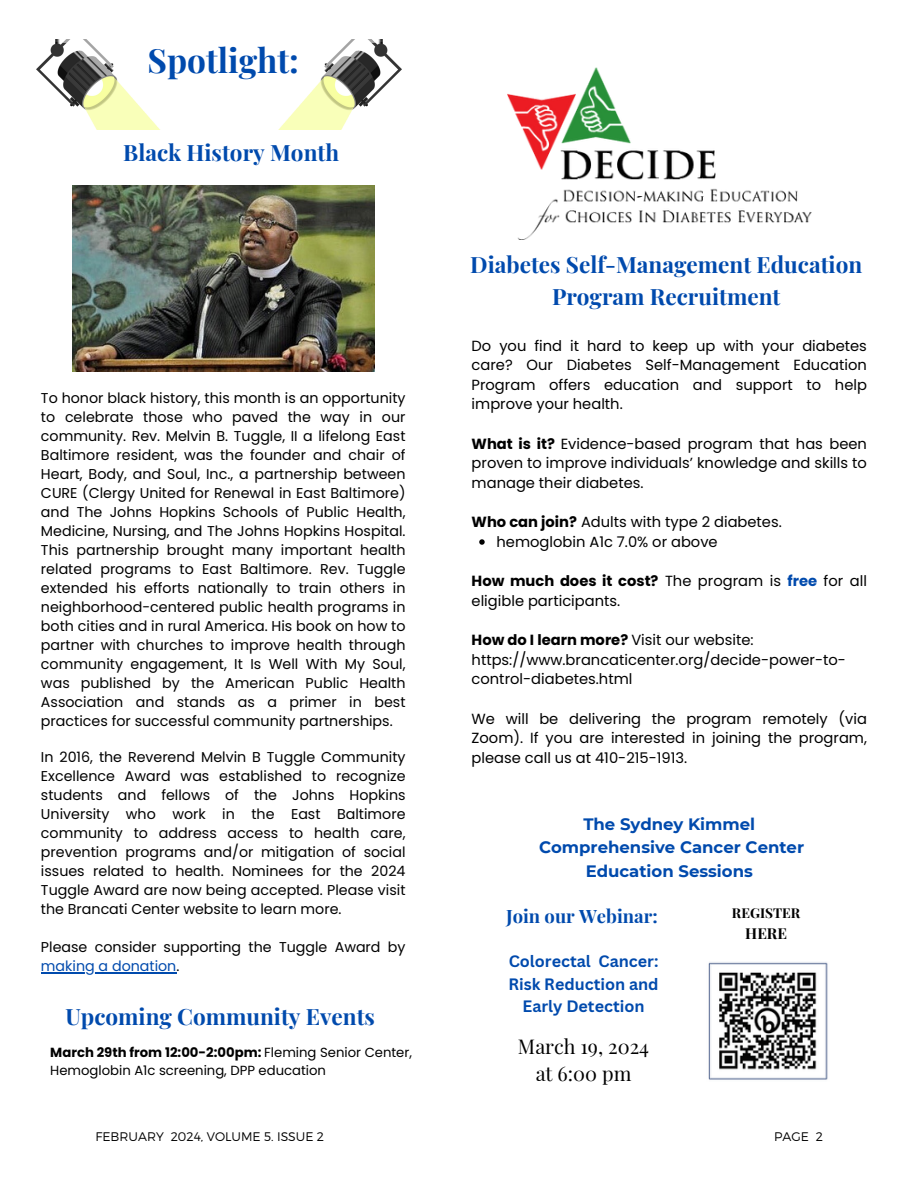
<style>
.page{position:relative;width:918px;height:1188px;background:#fff}
.page>*{position:absolute;margin:0;border:0;box-sizing:border-box;transform-origin:0 0}
.t1{font:700 33.45px "Playfair Display";color:#004aad}
.t2{font:700 22.5px/31.5px "Playfair Display";color:#004aad;text-align:center}
.t3{font:19.95px/27px "Playfair Display";color:#000;text-align:center}
.t4{font:700 18.45px "Playfair Display";color:#004aad}
.t5{font:700 16.5px/23.7px "Montserrat";color:#004aad;text-align:center}
.t6{font:700 16.05px/22.5px "Canva Sans";color:#004aad;text-align:center}
.t7{font:700 15.15px "Playfair Display";color:#000}
.t8{font:14.7px/19.6px "Poppins";color:#000;text-align:justify}
.t9{font:700 14.7px "Poppins";color:#000}
.t10{font:14.25px/19px "Poppins";color:#000;text-align:justify}
.t11{font:14.25px "Poppins";color:#004aad}
.t12{font:700 13.65px "Playfair Display";color:#000}
.t13{font:13.2px/17.5px "Poppins";color:#000}
.t14{font:300 12.45px "Montserrat";color:#000}
.s1{color:#000}
.s2{font-weight:700}
.s3{font-weight:700;color:#004aad}
.s4{font-weight:400}
</style>
<div class="page">
<img style="left:37px;top:39px;width:364px;height:90px">
<img style="left:708px;top:962px;width:120px;height:118px">
<img style="left:73px;top:186px;width:301px;height:186px">
<img style="left:507px;top:67px;width:304px;height:173px">
<hr style="left:41px;top:972px;width:135px;height:1px;background:#004aad">
<svg style="left:479px;top:539px;width:6px;height:6px"></svg>
<p class="t1" style="left:148px;top:37px;width:153px">Spotlight:</p>
<p class="t2" style="left:123px;top:136px;width:217px">Black History Month</p>
<p class="t10" style="left:41px;top:388px;width:366px">To honor black history, this month is an opportunity to celebrate those who paved the way in our community. Rev. Melvin B. Tuggle, II a lifelong East Baltimore resident, was the founder and chair of Heart, Body, and Soul, Inc., a partnership between CURE (Clergy United for Renewal in East Baltimore) and The Johns Hopkins Schools of Public Health, Medicine, Nursing, and The Johns Hopkins Hospital.<br>This partnership brought many important health related programs to East Baltimore. Rev. Tuggle extended his efforts nationally to train others in neighborhood-centered public health programs in both cities and in rural America. His book on how to partner with churches to improve health through community engagement, It Is Well With My Soul, was published by the American Public Health Association and stands as a primer in best practices for successful community partnerships.</p>
<p class="t10" style="left:41px;top:748px;width:366px">In 2016, the Reverend Melvin B Tuggle Community Excellence Award was established to recognize students and fellows of the Johns Hopkins University who work in the East Baltimore community to address access to health care, prevention programs and/or mitigation of social issues related to health. Nominees for the 2024<br>Tuggle Award are now being accepted. Please visit the Brancati Center website to learn more.</p>
<p class="t10" style="left:41px;top:938px;width:366px">Please consider supporting the Tuggle Award by</p>
<p class="t11" style="left:41px;top:956px;width:140px">making a donation<span class="s1">.</span></p>
<p class="t2" style="left:65px;top:1000px;width:311px">Upcoming Community Events</p>
<p class="t13" style="left:50px;top:1044px;width:363px"><span class="s2">March 29th from 12:00-2:00pm:</span> Fleming Senior Center,<br>Hemoglobin A1c screening, DPP education</p>
<p class="t2" style="left:470px;top:248px;width:393px">Diabetes Self-Management Education<br>Program Recruitment</p>
<p class="t8" style="left:472px;top:336px;width:397px">Do you find it hard to keep up with your diabetes care? Our Diabetes Self-Management Education Program offers education and support to help improve your health.</p>
<h5 class="t8" style="left:472px;top:434px;width:397px"><span class="s2">What is it?</span> Evidence-based program that has been proven to improve individuals’ knowledge and skills to manage their diabetes.</h5>
<h3 class="t8" style="left:472px;top:512px;width:312px"><span class="s2">Who can join?</span> Adults with type 2 diabetes.</h3>
<h6 class="t8" style="left:497px;top:532px;width:223px">hemoglobin A1c 7.0% or above</h6>
<h5 class="t8" style="left:472px;top:571px;width:397px"><span class="s2">How much does it cost?</span> The program is <span class="s3">free</span> for all eligible participants.</h5>
<h4 class="t9" style="left:472px;top:630px;width:284px">How do I learn more? <span class="s4">Visit our website:</span></h4>
<p class="t8" style="left:472px;top:650px;width:376px">https://www.brancaticenter.org/decide-power-to&shy;control-diabetes.html</p>
<p class="t8" style="left:472px;top:709px;width:397px">We will be delivering the program remotely (via Zoom). If you are interested in joining the program, please call us at 410-215-1913.</p>
<h2 class="t5" style="left:539px;top:812px;width:267px">The Sydney Kimmel<br>Comprehensive Cancer Center<br>Education Sessions</h2>
<p class="t4" style="left:506px;top:904px;width:153px">Join our Webinar:</p>
<p class="t6" style="left:509px;top:950px;width:152px">Colorectal Cancer:<br>Risk Reduction and<br>Early Detection</p>
<h2 class="t3" style="left:518px;top:1032px;width:133px">March 19, 2024 at 6:00 pm</h2>
<p class="t12" style="left:732px;top:904px;width:70px">REGISTER</p>
<p class="t7" style="left:745px;top:922px;width:43px">HERE</p>
<p class="t14" style="left:96px;top:1129px;width:230px">FEBRUARY 2024, VOLUME 5. ISSUE 2</p>
<p class="t14" style="left:774px;top:1129px;width:50px">PAGE 2</p>
</div>
